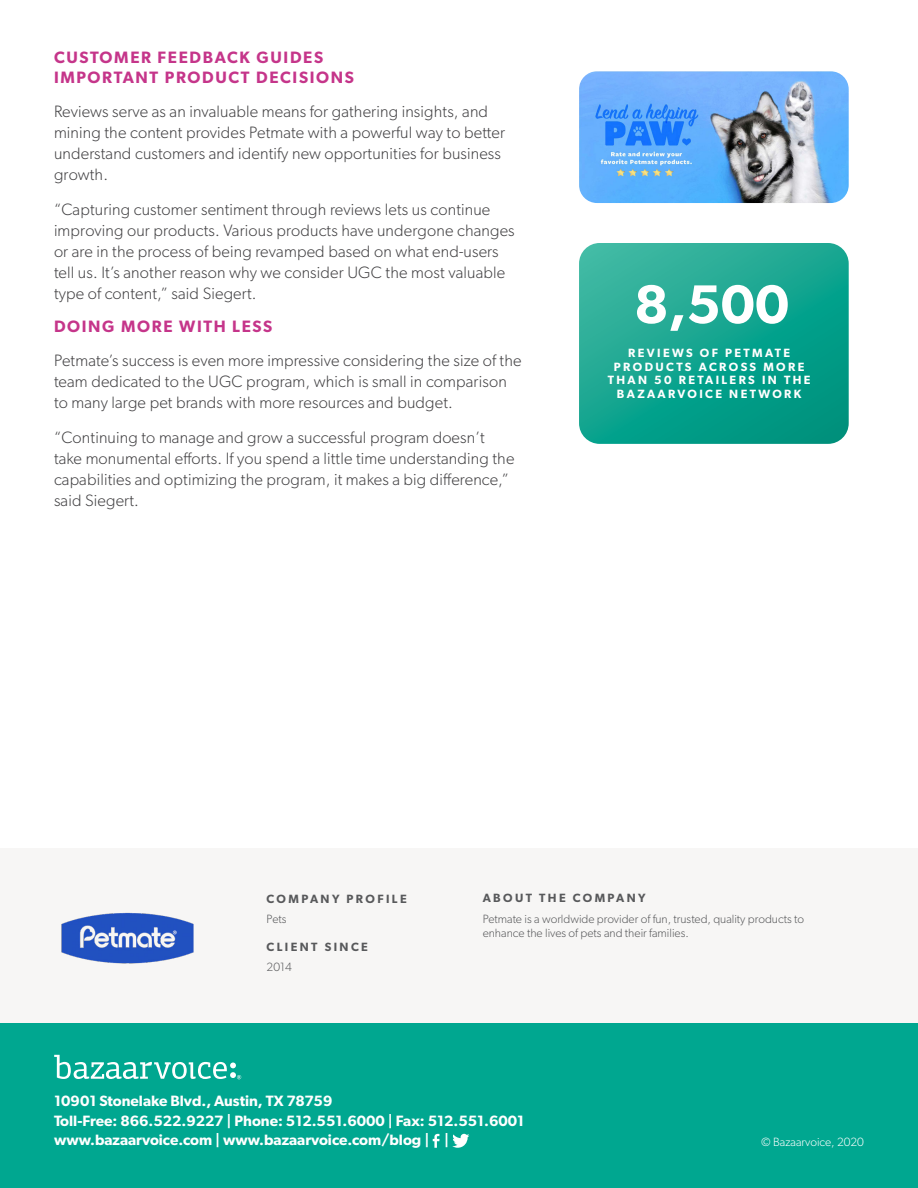
<style>
.page{position:relative;width:918px;height:1188px;background:#fff}
.page>*{position:absolute;margin:0;border:0;box-sizing:border-box;transform-origin:0 0}
.t1{font:600 54.75px "Gibson";color:#fff}
.t2{font:300 16.5px/21px "Gibson";letter-spacing:.01em;color:#414042}
.t3{font:600 16.5px/19.5px "Gibson";letter-spacing:.1em;color:#c5358a}
.t4{font:600 15px/19.5px "Gibson";color:#fff}
.t5{font:300 12px/14.4px "Gibson";color:#58595b}
.t6{font:600 12px/13.5px "Gibson";letter-spacing:.2em;color:#fff;text-align:center}
.t7{font:600 12px "Gibson";letter-spacing:.2em;color:#58595b}
.t8{font:300 12px "Gibson";color:#fff}
</style>
<div class="page">
<div style="left:0;top:1022px;width:918px;height:166px;background:#00a790"></div>
<svg style="left:54px;top:1055px;width:187px;height:24px"></svg>
<svg style="left:433px;top:1134px;width:6px;height:14px"></svg>
<svg style="left:452px;top:1134px;width:17px;height:14px"></svg>
<div style="left:0;top:848px;width:918px;height:174px;background:#f7f6f5"></div>
<img style="left:61px;top:912px;width:133px;height:52px">
<svg style="left:579px;top:243px;width:270px;height:201px;background:#17a590"></svg>
<img style="left:579px;top:71px;width:270px;height:132px">
<p class="t3" style="left:54px;top:48px;width:301px">CUSTOMER FEEDBACK GUIDES<br>IMPORTANT PRODUCT DECISIONS</p>
<p class="t2" style="left:54px;top:101px;width:453px">Reviews serve as an invaluable means for gathering insights, and mining the content provides Petmate with a powerful way to better understand customers and identify new opportunities for business growth.</p>
<p class="t2" style="left:54px;top:199px;width:462px">“Capturing customer sentiment through reviews lets us continue improving our products. Various products have undergone changes or are in the process of being revamped based on what end-users tell us. It’s another reason why we consider UGC the most valuable type of content,” said Siegert.</p>
<p class="t3" style="left:54px;top:316px;width:220px">DOING MORE WITH LESS</p>
<p class="t2" style="left:54px;top:350px;width:469px">Petmate’s success is even more impressive considering the size of the team dedicated to the UGC program, which is small in comparison to many large pet brands with more resources and budget.</p>
<p class="t2" style="left:54px;top:427px;width:462px">“Continuing to manage and grow a successful program doesn’t take monumental efforts. If you spend a little time understanding the capabilities and optimizing the program, it makes a big difference,” said Siegert.</p>
<h1 class="t1" style="left:634px;top:272px;width:156px">8,500</h1>
<p class="t6" style="left:608px;top:346px;width:204px">REVIEWS OF PETMATE<br>PRODUCTS ACROSS MORE<br>THAN 50 RETAILERS IN THE<br>BAZAARVOICE NETWORK</p>
<p class="t7" style="left:267px;top:891px;width:142px">COMPANY PROFILE</p>
<p class="t5" style="left:267px;top:912px;width:21px">Pets</p>
<p class="t7" style="left:267px;top:940px;width:103px">CLIENT SINCE</p>
<p class="t5" style="left:267px;top:960px;width:27px">2014</p>
<p class="t7" style="left:483px;top:890px;width:165px">ABOUT THE COMPANY</p>
<p class="t5" style="left:483px;top:911px;width:323px">Petmate is a worldwide provider of fun, trusted, quality products to enhance the lives of pets and their families.</p>
<p class="t4" style="left:54px;top:1091px;width:472px">10901 Stonelake Blvd., Austin, TX 78759<br>Toll-Free: 866.522.9227 | Phone: 512.551.6000 | Fax: 512.551.6001 www.bazaarvoice.com | www.bazaarvoice.com/blog | |</p>
<p class="t8" style="left:761px;top:1135px;width:104px">© Bazaarvoice, 2020</p>
</div>
